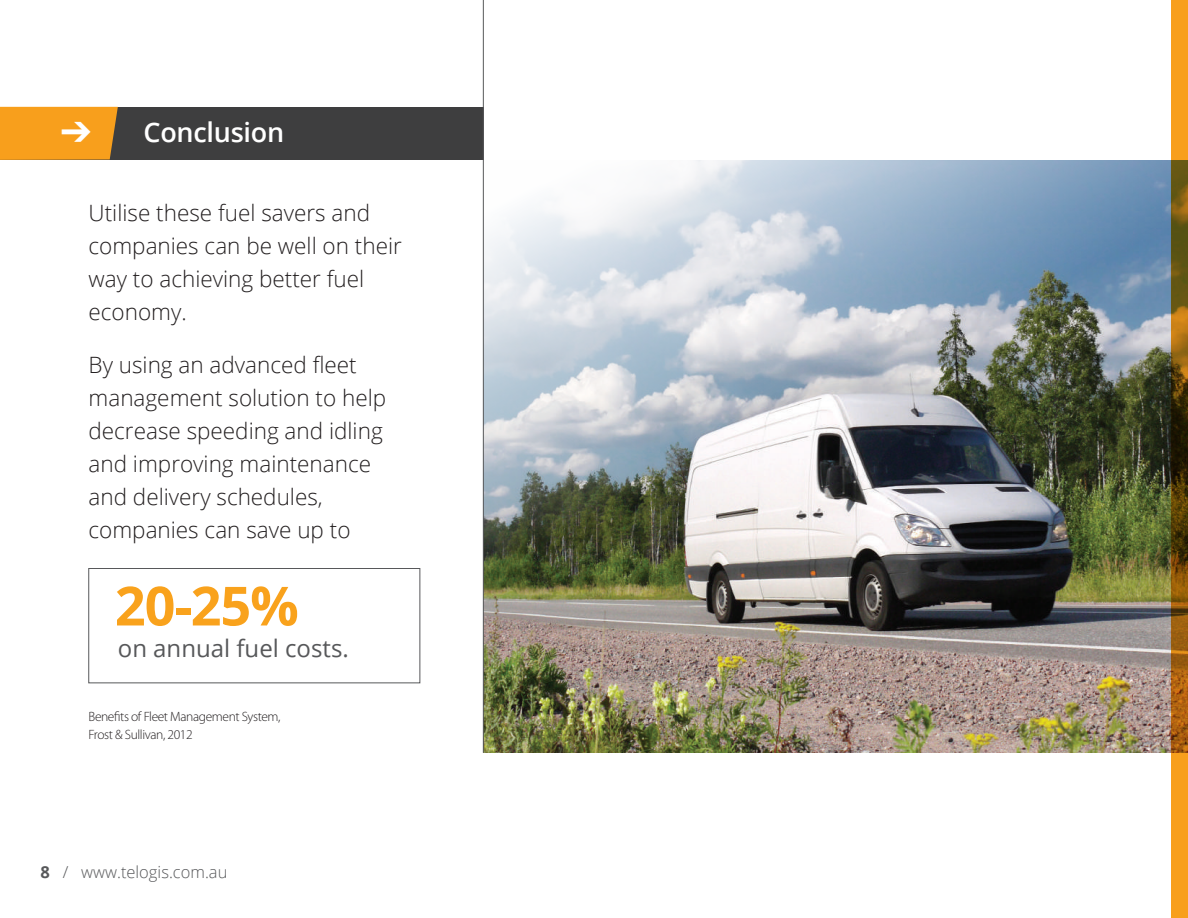
<style>
.page{position:relative;width:1188px;height:918px;background:#fff}
.page>*{position:absolute;margin:0;border:0;box-sizing:border-box;transform-origin:0 0}
.t1{font:700 54px "Open Sans";color:#f9a21c}
.t2{font:600 27px "Open Sans";letter-spacing:-.01em;color:#fff}
.t3{font:24px "Open Sans";color:#57585a}
.t4{font:300 22.5px/33px "Open Sans";color:#231f20}
.t5{font:300 16.5px "Open Sans";color:#57585a}
.t6{font:300 13.5px/18px "Myriad Pro";letter-spacing:-.03em;color:#231f20}
.s1{font-weight:700}
</style>
<div class="page">
<img style="left:484px;top:161px;width:704px;height:592px">
<div style="left:0;top:107px;width:484px;height:53px;background:#3e3e3f"></div>
<div style="left:0;top:107px;width:118px;height:53px;background:#f89f1c"></div>
<svg style="left:1171px;top:0;width:16px;height:918px;background:#a26a12"></svg>
<hr style="left:483px;top:0;width:1px;height:753px;background:#57585a">
<div style="left:89px;top:568px;width:331px;height:115px;border:1px solid #57585a"></div>
<p class="t2" style="left:61px;top:114px;width:225px">➔ Conclusion</p>
<p class="t4" style="left:89px;top:195px;width:315px">Utilise these fuel savers and companies can be well on their way to achieving better fuel economy.</p>
<p class="t4" style="left:89px;top:348px;width:299px">By using an advanced fleet management solution to help decrease speeding and idling and improving maintenance and delivery schedules, companies can save up to</p>
<h1 class="t1" style="left:115px;top:568px;width:185px">20-25%</h1>
<p class="t3" style="left:118px;top:632px;width:232px">on annual fuel costs.</p>
<p class="t6" style="left:89px;top:708px;width:194px">Benefits of Fleet Management System,<br>Frost &amp; Sullivan, 2012</p>
<p class="t5" style="left:40px;top:860px;width:188px"><span class="s1">8</span> / www.telogis.com.au</p>
</div>
